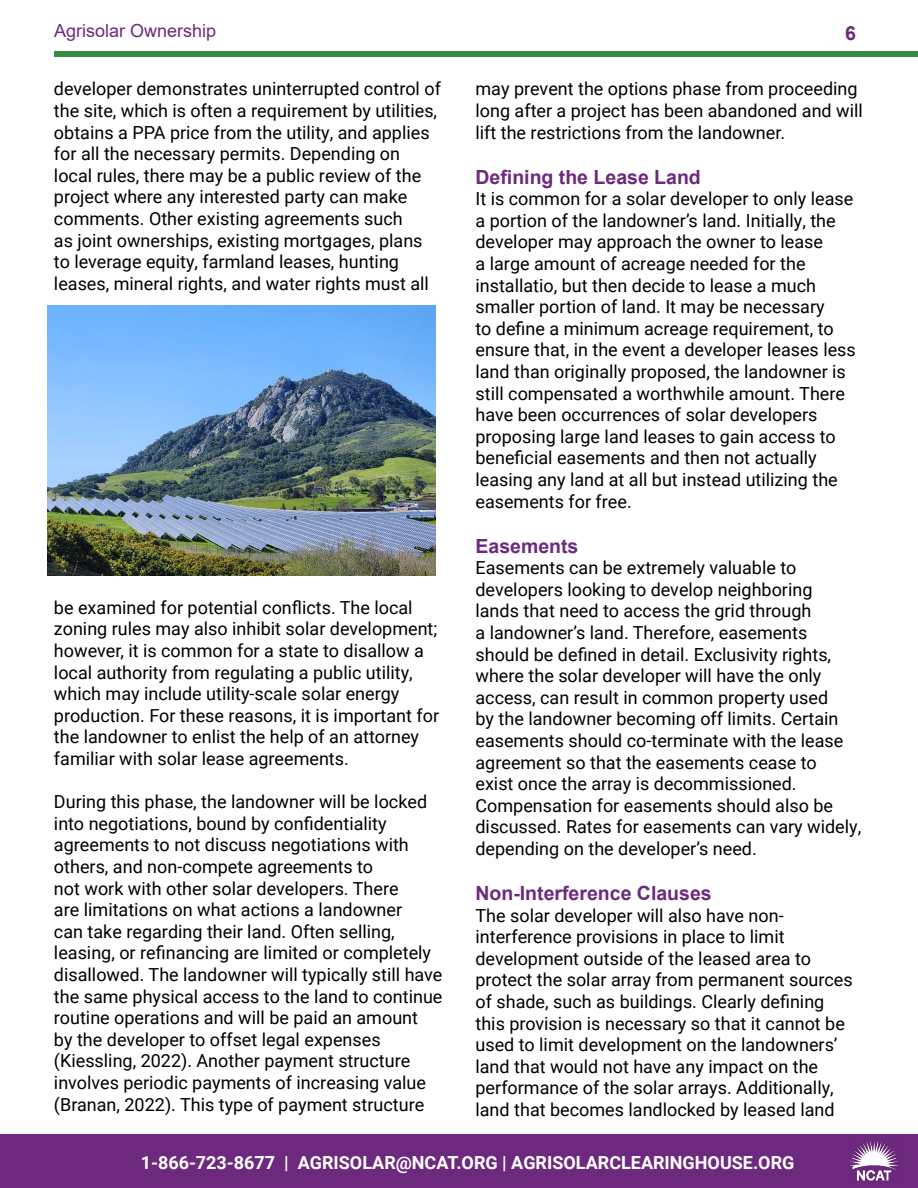
<style>
.page{position:relative;width:918px;height:1188px;background:#fff}
.page>*{position:absolute;margin:0;border:0;box-sizing:border-box;transform-origin:0 0}
.t1{font:700 19.5px "Arial";color:#6d297e}
.t2{font:18px/21.6px "Roboto";color:#000}
.t3{font:700 18px "Roboto";color:#fff}
.t4{font:18px "Arial";color:#6d297e}
</style>
<div class="page">
<div style="left:54px;top:51px;width:864px;height:6px;background:#338e41"></div>
<div style="left:0;top:1134px;width:918px;height:54px;background:#6d297e"></div>
<img style="left:851px;top:1142px;width:48px;height:39px">
<img style="left:48px;top:305px;width:387px;height:271px">
<p class="t4" style="left:54px;top:18px;width:164px">Agrisolar Ownership</p>
<p class="t2" style="left:54px;top:77px;width:388px">developer demonstrates uninterrupted control of the site, which is often a requirement by utilities, obtains a PPA price from the utility, and applies for all the necessary permits. Depending on local rules, there may be a public review of the project where any interested party can make comments. Other existing agreements such<br>as joint ownerships, existing mortgages, plans to leverage equity, farmland leases, hunting leases, mineral rights, and water rights must all</p>
<p class="t2" style="left:54px;top:596px;width:387px">be examined for potential conflicts. The local zoning rules may also inhibit solar development; however, it is common for a state to disallow a local authority from regulating a public utility, which may include utility-scale solar energy production. For these reasons, it is important for the landowner to enlist the help of an attorney familiar with solar lease agreements.</p>
<p class="t2" style="left:54px;top:790px;width:390px">During this phase, the landowner will be locked into negotiations, bound by confidentiality agreements to not discuss negotiations with others, and non-compete agreements to<br>not work with other solar developers. There<br>are limitations on what actions a landowner<br>can take regarding their land. Often selling, leasing, or refinancing are limited or completely disallowed. The landowner will typically still have the same physical access to the land to continue routine operations and will be paid an amount<br>by the developer to offset legal expenses (Kiessling, 2022). Another payment structure involves periodic payments of increasing value (Branan, 2022). This type of payment structure</p>
<p class="t1" style="left:845px;top:19px;width:12px">6</p>
<p class="t2" style="left:476px;top:77px;width:389px">may prevent the options phase from proceeding long after a project has been abandoned and will lift the restrictions from the landowner.</p>
<p class="t1" style="left:476px;top:163px;width:227px">Defining the Lease Land</p>
<p class="t2" style="left:476px;top:187px;width:382px">It is common for a solar developer to only lease a portion of the landowner’s land. Initially, the developer may approach the owner to lease<br>a large amount of acreage needed for the installatio, but then decide to lease a much smaller portion of land. It may be necessary<br>to define a minimum acreage requirement, to ensure that, in the event a developer leases less land than originally proposed, the landowner is still compensated a worthwhile amount. There have been occurrences of solar developers proposing large land leases to gain access to beneficial easements and then not actually leasing any land at all but instead utilizing the easements for free.</p>
<p class="t1" style="left:476px;top:532px;width:104px">Easements</p>
<p class="t2" style="left:476px;top:556px;width:387px">Easements can be extremely valuable to developers looking to develop neighboring<br>lands that need to access the grid through<br>a landowner’s land. Therefore, easements should be defined in detail. Exclusivity rights, where the solar developer will have the only access, can result in common property used<br>by the landowner becoming off limits. Certain easements should co-terminate with the lease agreement so that the easements cease to<br>exist once the array is decommissioned.<br>Compensation for easements should also be discussed. Rates for easements can vary widely, depending on the developer’s need.</p>
<p class="t1" style="left:476px;top:879px;width:238px">Non-Interference Clauses</p>
<p class="t2" style="left:476px;top:904px;width:379px">The solar developer will also have non&shy;interference provisions in place to limit development outside of the leased area to protect the solar array from permanent sources of shade, such as buildings. Clearly defining this provision is necessary so that it cannot be used to limit development on the landowners’ land that would not have any impact on the performance of the solar arrays. Additionally, land that becomes landlocked by leased land</p>
<p class="t3" style="left:141px;top:1150px;width:655px">1-866-723-8677 | AGRISOLAR@NCAT.ORG | AGRISOLARCLEARINGHOUSE.ORG</p>
</div>
